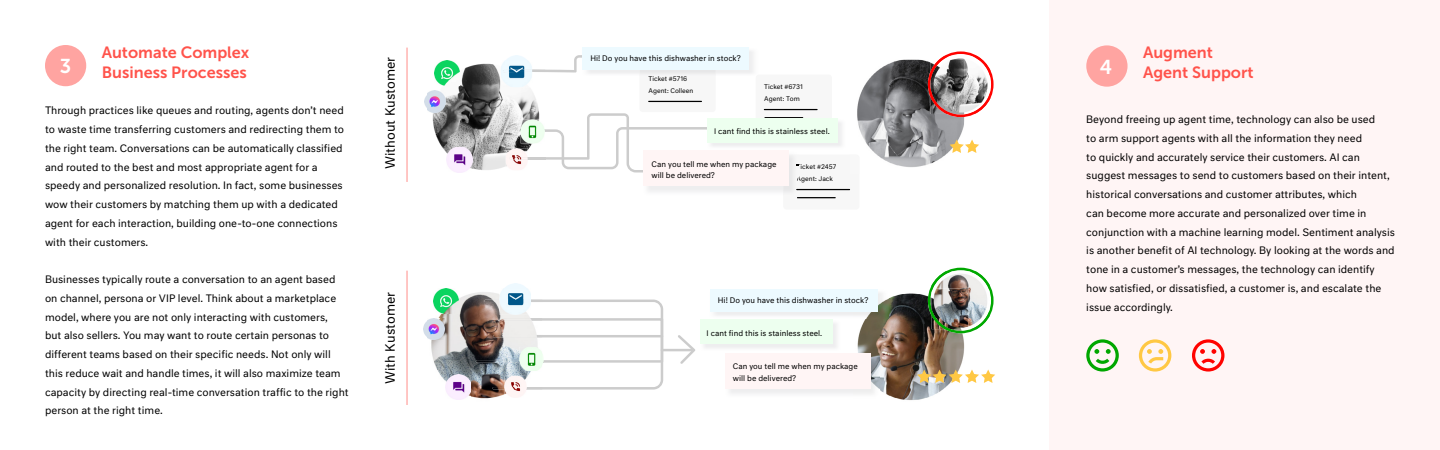
<style>
.page{position:relative;width:1440px;height:450px;background:#fff}
.page>*{position:absolute;margin:0;border:0;box-sizing:border-box;transform-origin:0 0}
.t1{font:20px "Museo Sans 700";color:#fff}
.t2{font:16.25px/20px "Museo Sans 700";color:#ff534b}
.t3{font:12.5px "Neutral Std";color:#000}
.t4{font:10px/18.8px "Neutral Std";color:#000}
.t5{font:7.5px/11.2px "Neutral Std";color:#000}
.t6{font:6.25px/11.2px "Neutral Std";color:#000}
</style>
<div class="page">
<div style="left:1049px;top:0;width:391px;height:450px;background:#fff5f5"></div>
<div style="left:45px;top:45px;width:41px;height:41px;background:#ffa4a1;border-radius:50%"></div>
<div style="left:1086px;top:45px;width:42px;height:42px;background:#ffa4a1;border-radius:50%"></div>
<hr style="left:406px;top:48px;width:2px;height:134px;background:#ffa4a1">
<hr style="left:406px;top:271px;width:2px;height:134px;background:#ffa4a1">
<svg style="left:545px;top:113px;width:162px;height:60px"></svg>
<hr style="left:661px;top:349px;width:33px;height:2px;background:#ccc">
<svg style="left:678px;top:335px;width:17px;height:29px"></svg>
<div style="left:783px;top:155px;width:76px;height:55px;background:#f7f7f7;border-radius:3px"></div>
<hr style="left:796px;top:189px;width:54px;height:1px;background:#000">
<hr style="left:797px;top:197px;width:39px;height:1px;background:#000">
<div style="left:756px;top:75px;width:76px;height:56px;background:#f7f7f7;border-radius:3px"></div>
<hr style="left:764px;top:109px;width:54px;height:1px;background:#000">
<hr style="left:764px;top:117px;width:39px;height:1px;background:#000">
<div style="left:639px;top:60px;width:77px;height:52px;background:#f7f7f7;border-radius:3px"></div>
<hr style="left:648px;top:101px;width:54px;height:1px;background:#000">
<img style="left:431px;top:60px;width:109px;height:113px">
<img style="left:434px;top:61px;width:25px;height:25px">
<svg style="left:514px;top:55px;width:68px;height:18px"></svg>
<img style="left:507px;top:129px;width:14px;height:3px">
<img style="left:528px;top:157px;width:17px;height:3px">
<img style="left:431px;top:292px;width:111px;height:107px">
<img style="left:433px;top:288px;width:25px;height:25px">
<img style="left:854px;top:289px;width:111px;height:111px">
<img style="left:857px;top:60px;width:107px;height:107px">
<img style="left:857px;top:155px;width:2px;height:12px">
<img style="left:499px;top:283px;width:32px;height:17px">
<img style="left:423px;top:318px;width:21px;height:22px">
<svg style="left:476px;top:300px;width:187px;height:90px"></svg>
<img style="left:519px;top:347px;width:23px;height:24px">
<img style="left:519px;top:360px;width:23px;height:3px">
<img style="left:446px;top:375px;width:25px;height:25px">
<img style="left:504px;top:376px;width:23px;height:22px">
<img style="left:504px;top:387px;width:23px;height:3px">
<img style="left:501px;top:56px;width:31px;height:31px">
<img style="left:503px;top:69px;width:29px;height:4px">
<img style="left:424px;top:91px;width:22px;height:21px">
<img style="left:521px;top:120px;width:24px;height:24px">
<img style="left:521px;top:129px;width:24px;height:3px">
<img style="left:447px;top:147px;width:25px;height:25px">
<img style="left:506px;top:148px;width:22px;height:22px">
<img style="left:714px;top:290px;width:174px;height:28px">
<div style="left:710px;top:290px;width:167px;height:22px;background:#edfaff"></div>
<img style="left:730px;top:354px;width:149px;height:44px">
<div style="left:725px;top:353px;width:145px;height:36px;background:#fff5f5"></div>
<div style="left:700px;top:320px;width:132px;height:24px;background:#edffef"></div>
<div style="left:583px;top:47px;width:166px;height:23px;background:#edfaff"></div>
<img style="left:783px;top:155px;width:15px;height:39px">
<div style="left:644px;top:151px;width:145px;height:35px;background:#fff5f5"></div>
<div style="left:707px;top:118px;width:130px;height:25px;background:#edffef"></div>
<svg style="left:917px;top:370px;width:78px;height:13px"></svg>
<svg style="left:950px;top:140px;width:29px;height:13px"></svg>
<svg style="left:928px;top:51px;width:66px;height:66px"></svg>
<img style="left:931px;top:56px;width:59px;height:58px">
<svg style="left:928px;top:268px;width:66px;height:65px"></svg>
<img style="left:932px;top:271px;width:57px;height:58px">
<img style="left:932px;top:289px;width:36px;height:40px">
<svg style="left:1192px;top:339px;width:32px;height:33px"></svg>
<svg style="left:1086px;top:339px;width:33px;height:33px"></svg>
<svg style="left:1139px;top:339px;width:32px;height:33px"></svg>
<h2 class="t2" style="left:102px;top:42px;width:149px">Automate Complex<br>Business Processes</h2>
<p class="t4" style="left:45px;top:101px;width:301px">Through practices like queues and routing, agents don’t need to waste time transferring customers and redirecting them to the right team. Conversations can be automatically classified and routed to the best and most appropriate agent for a speedy and personalized resolution. In fact, some businesses wow their customers by matching them up with a dedicated agent for each interaction, building one-to-one connections with their customers.</p>
<p class="t4" style="left:45px;top:270px;width:305px">Businesses typically route a conversation to an agent based on channel, persona or VIP level. Think about a marketplace model, where you are not only interacting with customers,<br>but also sellers. You may want to route certain personas to different teams based on their specific needs. Not only will this reduce wait and handle times, it will also maximize team capacity by directing real-time conversation traffic to the right person at the right time.</p>
<h1 class="t1" style="left:60px;top:55px;width:13px">3</h1>
<p class="t3" style="left:382px;top:169px;width:114px;rotate:-90deg">Without Kustomer</p>
<p class="t3" style="left:382px;top:384px;width:93px;rotate:-90deg">With Kustomer</p>
<p class="t5" style="left:590px;top:52px;width:152px">Hi! Do you have this dishwasher in stock?</p>
<p class="t6" style="left:649px;top:73px;width:47px">Ticket #5716<br>Agent: Colleen</p>
<p class="t6" style="left:764px;top:81px;width:40px">Ticket #6731<br>Agent: Tom</p>
<p class="t5" style="left:714px;top:126px;width:117px">I cant find this is stainless steel.</p>
<p class="t5" style="left:652px;top:158px;width:126px">Can you tell me when my package will be delivered?</p>
<p class="t6" style="left:797px;top:161px;width:41px">Ticket #2457<br>Agent: Jack</p>
<p class="t5" style="left:718px;top:295px;width:152px">Hi! Do you have this dishwasher in stock?</p>
<p class="t5" style="left:707px;top:327px;width:117px">I cant find this is stainless steel.</p>
<p class="t5" style="left:733px;top:361px;width:126px">Can you tell me when my package will be delivered?</p>
<h2 class="t2" style="left:1143px;top:42px;width:112px">Augment<br>Agent Support</h2>
<p class="t4" style="left:1086px;top:110px;width:310px">Beyond freeing up agent time, technology can also be used<br>to arm support agents with all the information they need<br>to quickly and accurately service their customers. AI can suggest messages to send to customers based on their intent, historical conversations and customer attributes, which<br>can become more accurate and personalized over time in conjunction with a machine learning model. Sentiment analysis is another benefit of AI technology. By looking at the words and tone in a customer’s messages, the technology can identify how satisfied, or dissatisfied, a customer is, and escalate the issue accordingly.</p>
<h1 class="t1" style="left:1100px;top:56px;width:14px">4</h1>
</div>
